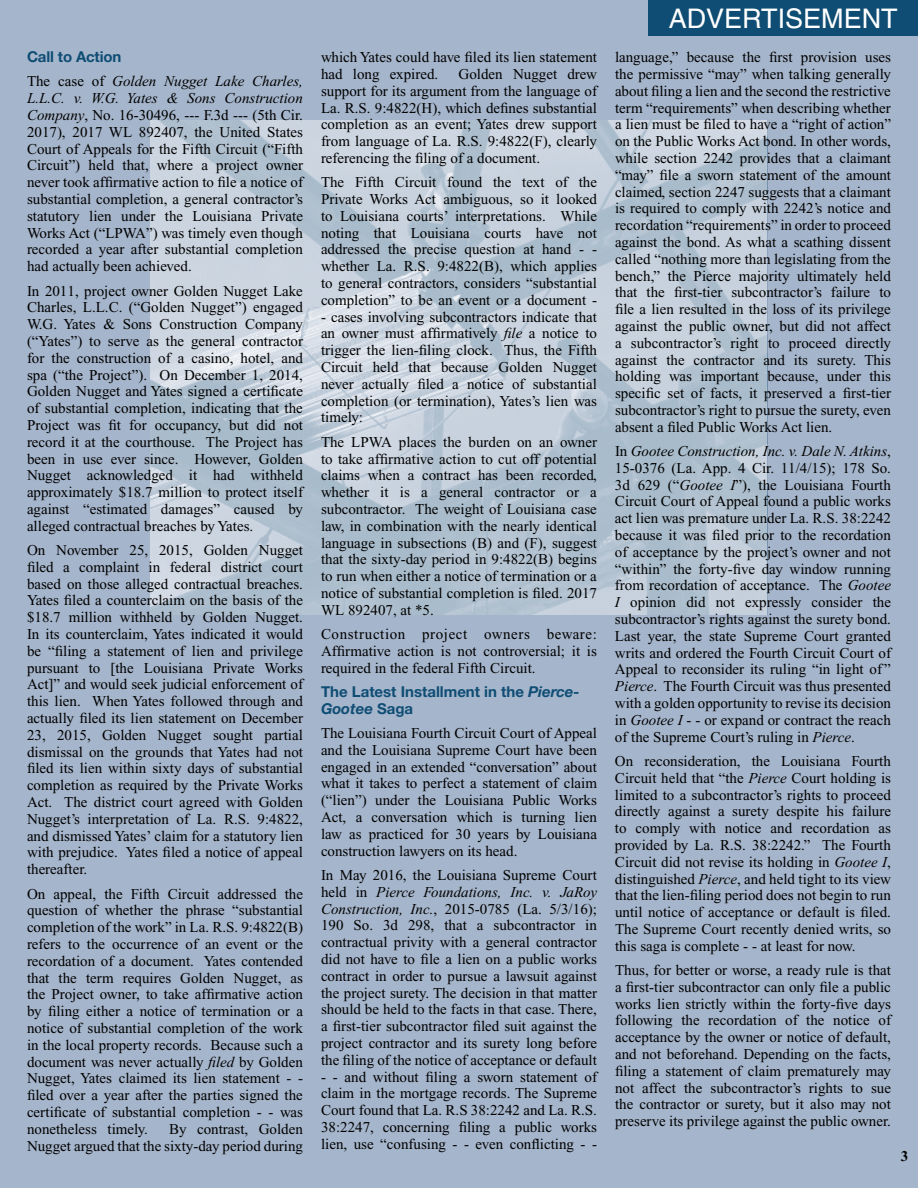
<style>
.page{position:relative;width:918px;height:1188px;background:#a5b5cb}
.page>*{position:absolute;margin:0;border:0;box-sizing:border-box;transform-origin:0 0}
.t1{font:27px "Helvetica";color:#fff}
.t2{font:15px/16.8px "Times New Roman";color:#000;text-align:justify}
.t3{font:700 15px/16.8px "Helvetica Neue";color:#0f4d74}
.t4{font:700 15px "Times New Roman";color:#000}
.s1{font-style:italic}
</style>
<div class="page">
<div style="left:648px;top:0;width:270px;height:36px;background:#0f4d74"></div>
<img style="left:151px;top:120px;width:616px;height:495px">
<p class="t3" style="left:27px;top:48px;width:96px">Call to Action</p>
<p class="t2" style="left:27px;top:73px;width:278px">The case of <span class="s1">Golden Nugget Lake Charles, L.L.C. v. W.G. Yates &amp; Sons Construction Company</span>, No. 16-30496, --- F.3d --- (5th Cir.<br>2017), 2017 WL 892407, the United States Court of Appeals for the Fifth Circuit (“Fifth Circuit”) held that, where a project owner never took affirmative action to file a notice of substantial completion, a general contractor’s statutory lien under the Louisiana Private Works Act (“LPWA”) was timely even though recorded a year after substantial completion had actually been achieved.</p>
<p class="t2" style="left:27px;top:282px;width:278px">In 2011, project owner Golden Nugget Lake Charles, L.L.C. (“Golden Nugget”) engaged W.G. Yates &amp; Sons Construction Company (“Yates”) to serve as the general contractor for the construction of a casino, hotel, and spa (“the Project”). On December 1, 2014, Golden Nugget and Yates signed a certificate of substantial completion, indicating that the Project was fit for occupancy, but did not record it at the courthouse. The Project has been in use ever since. However, Golden Nugget acknowledged it had withheld approximately $18.7 million to protect itself against “estimated damages” caused by alleged contractual breaches by Yates.</p>
<p class="t2" style="left:27px;top:542px;width:278px">On November 25, 2015, Golden Nugget filed a complaint in federal district court based on those alleged contractual breaches.<br>Yates filed a counterclaim on the basis of the $18.7 million withheld by Golden Nugget.<br>In its counterclaim, Yates indicated it would be “filing a statement of lien and privilege pursuant to [the Louisiana Private Works Act]” and would seek judicial enforcement of this lien. When Yates followed through and actually filed its lien statement on December 23, 2015, Golden Nugget sought partial dismissal on the grounds that Yates had not filed its lien within sixty days of substantial completion as required by the Private Works Act. The district court agreed with Golden Nugget’s interpretation of La. R.S. 9:4822, and dismissed Yates’ claim for a statutory lien with prejudice. Yates filed a notice of appeal thereafter.</p>
<p class="t2" style="left:27px;top:885px;width:278px">On appeal, the Fifth Circuit addressed the question of whether the phrase “substantial completion of the work” in La. R.S. 9:4822(B) refers to the occurrence of an event or the recordation of a document. Yates contended that the term requires Golden Nugget, as the Project owner, to take affirmative action by filing either a notice of termination or a notice of substantial completion of the work in the local property records. Because such a document was never actually <span class="s1">filed</span> by Golden Nugget, Yates claimed its lien statement - - filed over a year after the parties signed the certificate of substantial completion - - was nonetheless timely.</p>
<p class="t2" style="left:27px;top:1120px;width:277px;text-align:right">By contrast, Golden<br>Nugget argued that the sixty-day period during</p>
<p class="t2" style="left:321px;top:49px;width:278px">which Yates could have filed its lien statement had long expired.</p>
<p class="t2" style="left:321px;top:66px;width:278px;text-indent:138px">Golden Nugget drew support for its argument from the language of La. R.S. 9:4822(H), which defines substantial completion as an event; Yates drew support from language of La. R.S. 9:4822(F), clearly referencing the filing of a document.</p>
<p class="t2" style="left:321px;top:174px;width:278px">The Fifth Circuit found the text of the Private Works Act ambiguous, so it looked to Louisiana courts’ interpretations. While noting that Louisiana courts have not addressed the precise question at hand - - whether La. R.S. 9:4822(B), which applies to general contractors, considers “substantial completion” to be an event or a document -</p>
<p class="t2" style="left:321px;top:308px;width:278px">- cases involving subcontractors indicate that an owner must affirmatively <span class="s1">file</span> a notice to trigger the lien-filing clock. Thus, the Fifth Circuit held that because Golden Nugget never actually filed a notice of substantial completion (or termination), Yates’s lien was timely:</p>
<p class="t2" style="left:321px;top:433px;width:278px">The LPWA places the burden on an owner to take affirmative action to cut off potential claims when a contract has been recorded, whether it is a general contractor or a subcontractor. The weight of Louisiana case law, in combination with the nearly identical language in subsections (B) and (F), suggest that the sixty-day period in 9:4822(B) begins to run when either a notice of termination or a notice of substantial completion is filed. 2017<br>WL 892407, at *5.</p>
<p class="t2" style="left:321px;top:626px;width:278px">Construction project owners beware:<br>Affirmative action is not controversial; it is required in the federal Fifth Circuit.</p>
<p class="t3" style="left:321px;top:683px;width:260px">The Latest Installment in the <span class="s1">Pierce-<br>Gootee</span> Saga</p>
<p class="t2" style="left:321px;top:725px;width:278px">The Louisiana Fourth Circuit Court of Appeal and the Louisiana Supreme Court have been engaged in an extended “conversation” about what it takes to perfect a statement of claim (“lien”) under the Louisiana Public Works Act, a conversation which is turning lien law as practiced for 30 years by Louisiana construction lawyers on its head.</p>
<p class="t2" style="left:321px;top:867px;width:278px">In May 2016, the Louisiana Supreme Court held in <span class="s1">Pierce Foundations, Inc. v. JaRoy Construction, Inc.</span>, 2015-0785 (La. 5/3/16); 190 So. 3d 298, that a subcontractor in contractual privity with a general contractor did not have to file a lien on a public works contract in order to pursue a lawsuit against the project surety. The decision in that matter should be held to the facts in that case. There, a first-tier subcontractor filed suit against the project contractor and its surety long before the filing of the notice of acceptance or default</p>
<p class="t2" style="left:321px;top:1068px;width:278px">- - and without filing a sworn statement of claim in the mortgage records. The Supreme Court found that La. R.S 38:2242 and La. R.S.<br>38:2247, concerning filing a public works lien, use “confusing - - even conflicting - -</p>
<h1 class="t1" style="left:669px;top:3px;width:231px">ADVERTISEMENT</h1>
<p class="t2" style="left:615px;top:49px;width:278px">language,” because the first provision uses the permissive “may” when talking generally about filing a lien and the second the restrictive term “requirements” when describing whether a lien must be filed to have a “right of action” on the Public Works Act bond. In other words, while section 2242 provides that a claimant “may” file a sworn statement of the amount claimed, section 2247 suggests that a claimant is required to comply with 2242’s notice and recordation “requirements” in order to proceed against the bond. As what a scathing dissent called “nothing more than legislating from the bench,” the Pierce majority ultimately held that the first-tier subcontractor’s failure to file a lien resulted in the loss of its privilege against the public owner, but did not affect a subcontractor’s right to proceed directly against the contractor and its surety. This holding was important because, under this specific set of facts, it preserved a first-tier subcontractor’s right to pursue the surety, even absent a filed Public Works Act lien.</p>
<p class="t2" style="left:615px;top:443px;width:278px">In <span class="s1">Gootee Construction, Inc. v. Dale N. Atkins</span>, 15-0376 (La. App. 4 Cir. 11/4/15); 178 So.<br>3d 629 (“<span class="s1">Gootee I</span>”), the Louisiana Fourth Circuit Court of Appeal found a public works act lien was premature under La. R.S. 38:2242 because it was filed prior to the recordation of acceptance by the project’s owner and not “within” the forty-five day window running from recordation of acceptance. The <span class="s1">Gootee I</span> opinion did not expressly consider the subcontractor’s rights against the surety bond.<br>Last year, the state Supreme Court granted writs and ordered the Fourth Circuit Court of Appeal to reconsider its ruling “in light of ” <span class="s1">Pierce</span>. The Fourth Circuit was thus presented with a golden opportunity to revise its decision in <span class="s1">Gootee I</span> - - or expand or contract the reach of the Supreme Court’s ruling in <span class="s1">Pierce</span>.</p>
<p class="t2" style="left:615px;top:753px;width:278px">On reconsideration, the Louisiana Fourth Circuit held that “the <span class="s1">Pierce</span> Court holding is limited to a subcontractor’s rights to proceed directly against a surety despite his failure to comply with notice and recordation as provided by La. R.S. 38:2242.” The Fourth Circuit did not revise its holding in <span class="s1">Gootee I</span>, distinguished <span class="s1">Pierce</span>, and held tight to its view that the lien-filing period does not begin to run until notice of acceptance or default is filed.<br>The Supreme Court recently denied writs, so this saga is complete - - at least for now.</p>
<p class="t2" style="left:615px;top:962px;width:278px">Thus, for better or worse, a ready rule is that a first-tier subcontractor can only file a public works lien strictly within the forty-five days following the recordation of the notice of acceptance by the owner or notice of default, and not beforehand. Depending on the facts, filing a statement of claim prematurely may not affect the subcontractor’s rights to sue the contractor or surety, but it also may not preserve its privilege against the public owner.</p>
<p class="t4" style="left:901px;top:1148px;width:9px">3</p>
</div>
